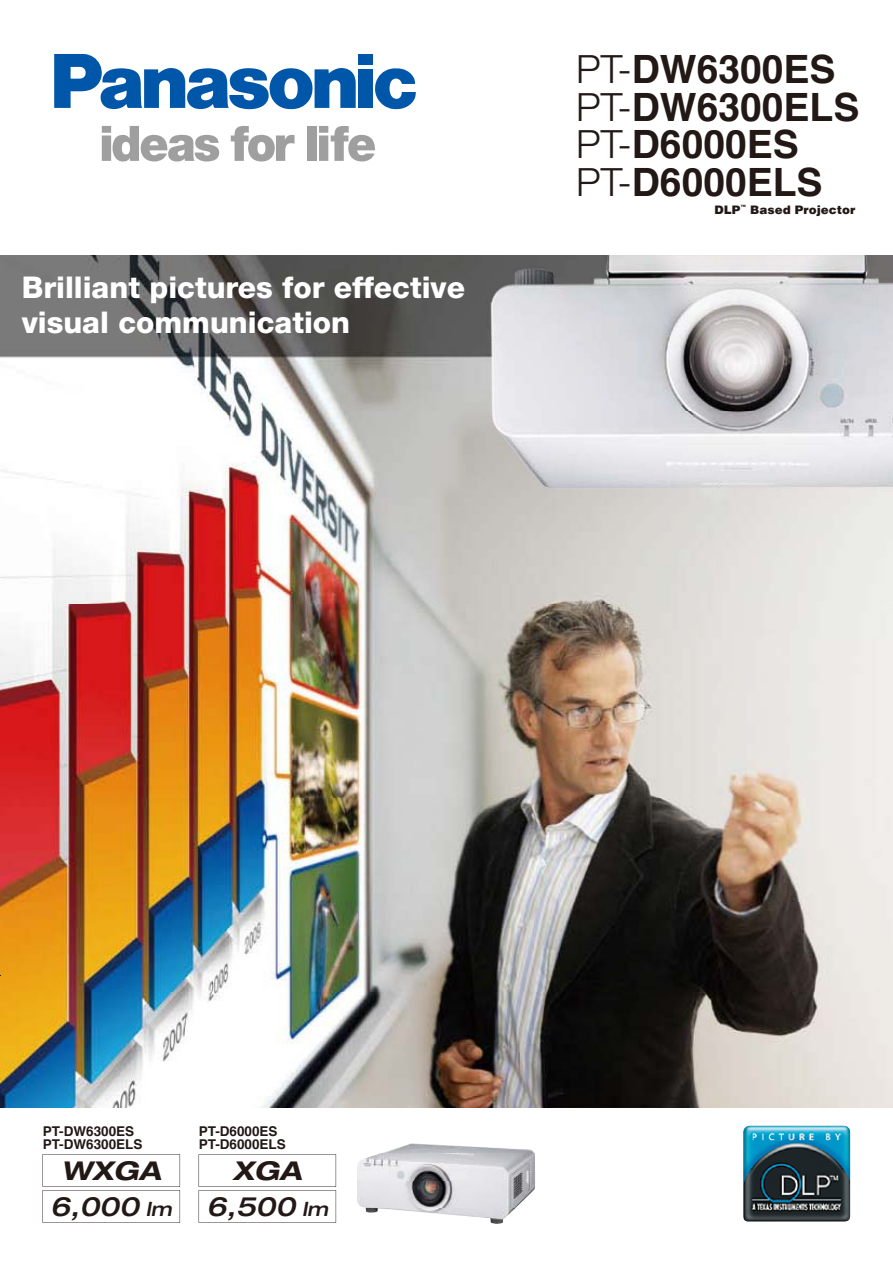
<style>
.page{position:relative;width:893px;height:1263px;background:#fff}
.page>*{position:absolute;margin:0;border:0;box-sizing:border-box;transform-origin:0 0}
.t1{font:700 39px/74.8px "Helvetica";color:#221815}
.t2{font:800 30px/34.5px "Helvetica Neue";color:#fff}
.t3{font:italic 500 expanded 26.85px "Helvetica Neue";color:#221815}
.t4{font:italic 700 expanded 25.95px "Helvetica Neue";color:#221815}
.t5{font:700 13.5px/13.5px "Helvetica";color:#221815}
.t6{font:900 12px "Helvetica";color:#221815}
.s1{font-family:"Helvetica Neue";font-weight:300}
.s2{font-size:19.5px}
</style>
<div class="page">
<img style="left:0;top:255px;width:893px;height:853px">
<img style="left:481px;top:411px;width:412px;height:87px">
<svg style="left:102px;top:126px;width:117px;height:36px"></svg>
<svg style="left:231px;top:126px;width:64px;height:36px"></svg>
<div style="left:307px;top:126px;width:9px;height:35px;background:#9f9fa0"></div>
<svg style="left:319px;top:126px;width:56px;height:36px"></svg>
<svg style="left:54px;top:54px;width:302px;height:56px"></svg>
<div style="left:359px;top:69px;width:14px;height:39px;background:#0056a8"></div>
<div style="left:359px;top:54px;width:14px;height:10px;background:#0056a8"></div>
<svg style="left:375px;top:68px;width:41px;height:41px"></svg>
<img style="left:743px;top:1125px;width:107px;height:96px">
<svg style="left:43px;top:1154px;width:137px;height:69px"></svg>
<svg style="left:199px;top:1154px;width:137px;height:69px"></svg>
<img style="left:379px;top:1143px;width:156px;height:11px">
<img style="left:357px;top:1154px;width:178px;height:54px">
<img style="left:365px;top:1208px;width:151px;height:16px">
<p class="t2" style="left:22px;top:273px;width:445px">Brilliant pictures for effective visual communication</p>
<h1 class="t1" style="left:576px;top:35px;width:261px"><span class="s1">PT-</span>DW6300ES<br><span class="s1">PT-</span>D6000ES</h1>
<h1 class="t1" style="left:576px;top:73px;width:285px"><span class="s1">PT-</span>DW6300ELS<br><span class="s1">PT-</span>D6000ELS</h1>
<p class="t6" style="left:714px;top:201px;width:143px">DLP<sup>™</sup> Based Projector</p>
<p class="t5" style="left:43px;top:1125px;width:101px">PT-DW6300ES<br>PT-DW6300ELS</p>
<p class="t5" style="left:199px;top:1125px;width:89px">PT-D6000ES<br>PT-D6000ELS</p>
<p class="t4" style="left:62px;top:1161px;width:101px">WXGA</p>
<p class="t3" style="left:50px;top:1196px;width:126px">6,000 <span class="s2">lm</span></p>
<p class="t4" style="left:233px;top:1161px;width:70px">XGA</p>
<p class="t3" style="left:207px;top:1196px;width:126px">6,500 <span class="s2">lm</span></p>
</div>
